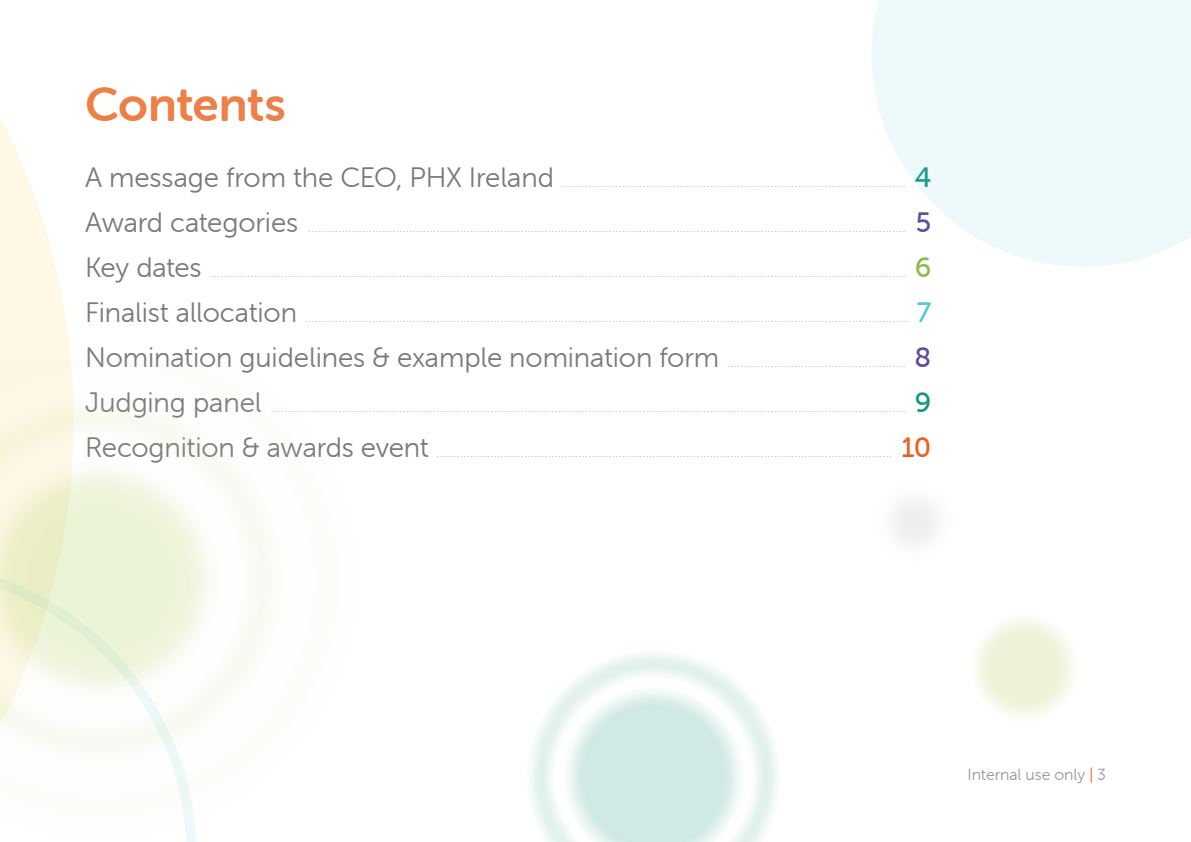
<style>
.page{position:relative;width:1191px;height:842px;background:#fff}
.page>*{position:absolute;margin:0;border:0;box-sizing:border-box;transform-origin:0 0}
.t1{font:48px "Museo Sans Rounded 700";letter-spacing:-.01em;color:#ee7f47}
.t2{font:16px "Museo Sans Rounded 100";color:#97999c}
.t3{font:16px "Museo Sans Rounded 300";color:#97999c}
.s1{font-family:"Museo Sans Rounded 300";font-size:28px;color:#787a7d}
.s2{font-family:"Museo Sans Rounded 500";font-size:28px;color:#159882}
.s3{font-family:"Museo Sans Rounded 500";font-size:28px;color:#5a4fa1}
.s4{font-family:"Museo Sans Rounded 500";font-size:28px;color:#8abe46}
.s5{font-family:"Museo Sans Rounded 500";font-size:28px;color:#51c6d8}
.s6{font-family:"Museo Sans Rounded 500";font-size:28px;color:#ea5f25}
.s7{color:#ea5f25}
</style>
<div class="page">
<svg style="left:872px;top:0;width:319px;height:267px;fill:#edf9fb"></svg>
<svg style="left:0;top:117px;width:71px;height:244px;fill:#fef8e7"></svg>
<img style="left:0;top:361px;width:272px;height:480px">
<h1 class="t1" style="left:85px;top:78px;width:202px">Contents</h1>
<p class="t2" style="left:85px;top:173px;width:848px"><span class="s1">A message from the CEO, PHX Ireland</span> ...................................................................................................... <span class="s2">4</span></p>
<p class="t2" style="left:85px;top:218px;width:847px"><span class="s1">Award categories</span> ................................................................................................................................................................................. <span class="s3">5</span></p>
<p class="t2" style="left:85px;top:263px;width:847px"><span class="s1">Key dates</span> .............................................................................................................................................................................................................. <span class="s4">6</span></p>
<p class="t2" style="left:85px;top:308px;width:847px"><span class="s1">Finalist allocation</span> ................................................................................................................................................................................... <span class="s5">7</span></p>
<p class="t2" style="left:85px;top:353px;width:847px"><span class="s1">Nomination guidelines &amp; example nomination form</span> ..................................................... <span class="s3">8</span></p>
<p class="t2" style="left:85px;top:398px;width:847px"><span class="s1">Judging panel</span> ............................................................................................................................................................................................ <span class="s2">9</span></p>
<p class="t2" style="left:85px;top:443px;width:848px"><span class="s1">Recognition &amp; awards event</span> ....................................................................................................................................... <span class="s6">10</span></p>
<p class="t3" style="left:967px;top:766px;width:140px">Internal use only <span class="s7">|</span> 3</p>
</div>
